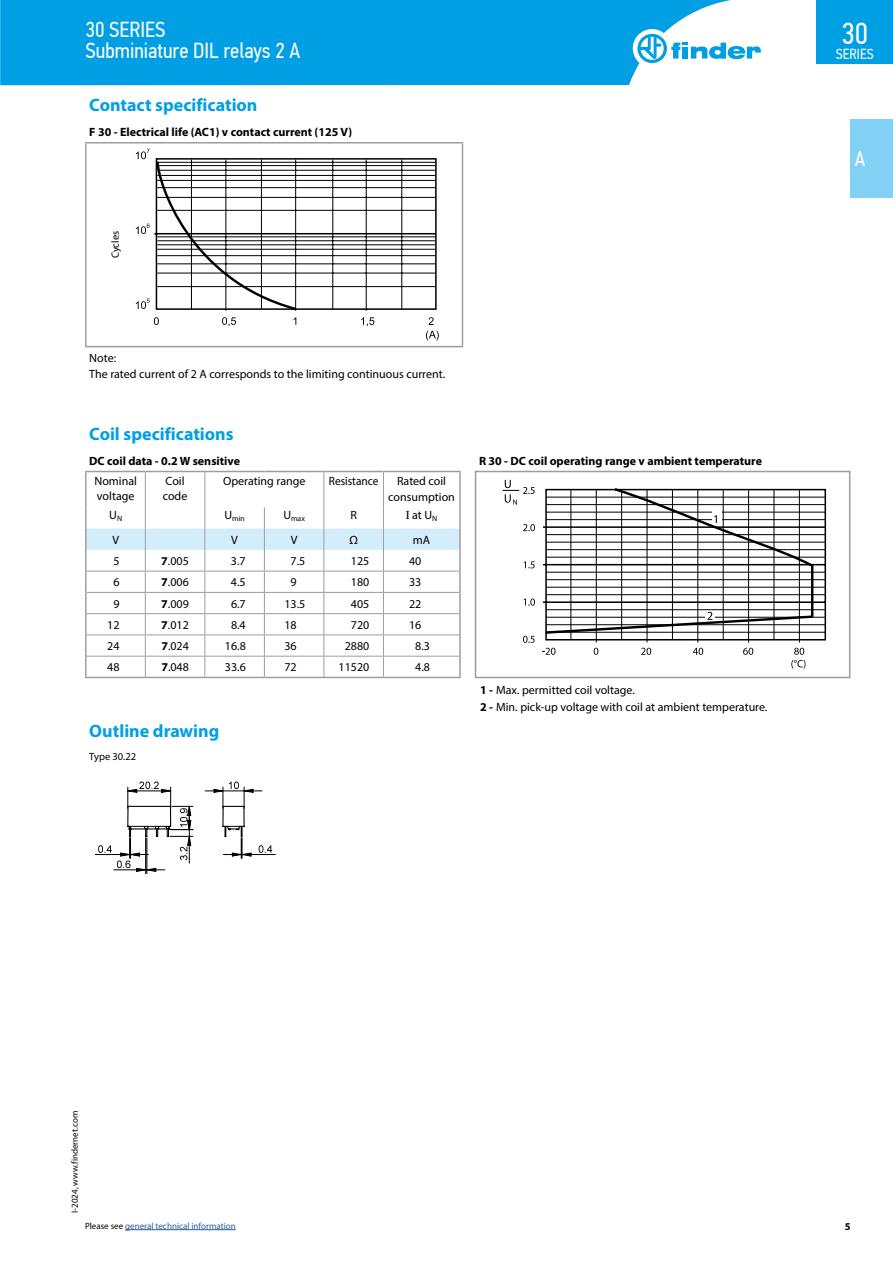
<style>
.page{position:relative;width:893px;height:1263px;background:#fff}
.page>*{position:absolute;margin:0;border:0;box-sizing:border-box;transform-origin:0 0}
.t1{font:30.3px "PF Din Text Cond Pro";color:#fff}
.t2{font:21.75px/21px "PF Din Text Cond Pro";color:#fff}
.t3{font:21px "PF Din Text Cond Pro";color:#fff}
.t4{font:700 18px "Myriad Pro";color:#009fe3}
.t5{font:14.55px "PF Din Text Cond Pro";color:#fff}
.t6{font:12px/16.2px "Myriad Pro";color:#000}
.t7{font:700 12px "Myriad Pro";color:#000}
.t8{font:12px "Myriad Pro";color:#000;scale:.95 1}
.t9{font:10.5px "Myriad Pro";color:#000}
.t10{font:700 10.5px "Myriad Pro";color:#000}
.t11{font:9px "Myriad Pro";color:#275b9b}
.t12{font:9px "Myriad Pro";color:#000}
.t13{font:7.8px "Myriad Pro";color:#000}
.s1{font-family:"Times"}
.s2{font-weight:700}
.s3{color:#000}
</style>
<div class="page">
<div style="left:850px;top:119px;width:43px;height:79px;background:#83d0f5"></div>
<hr style="left:85px;top:142px;width:378px;height:1px;background:#9d9d9c">
<hr style="left:85px;top:143px;width:2px;height:203px;background:#9d9d9c">
<hr style="left:462px;top:143px;width:1px;height:203px;background:#9d9d9c">
<hr style="left:85px;top:346px;width:378px;height:1px;background:#9d9d9c">
<svg style="left:136px;top:149px;width:303px;height:192px"></svg>
<hr style="left:85px;top:471px;width:60px;height:1px;background:#9d9d9c">
<hr style="left:85px;top:472px;width:2px;height:35px;background:#9d9d9c">
<hr style="left:145px;top:471px;width:60px;height:1px;background:#9d9d9c">
<hr style="left:205px;top:471px;width:59px;height:1px;background:#9d9d9c">
<hr style="left:264px;top:471px;width:60px;height:1px;background:#9d9d9c">
<hr style="left:324px;top:471px;width:59px;height:1px;background:#9d9d9c">
<hr style="left:383px;top:471px;width:78px;height:1px;background:#9d9d9c">
<hr style="left:459px;top:472px;width:2px;height:35px;background:#9d9d9c">
<hr style="left:85px;top:507px;width:2px;height:22px;background:#9d9d9c">
<hr style="left:459px;top:507px;width:2px;height:22px;background:#9d9d9c">
<hr style="left:85px;top:550px;width:2px;height:21px;background:#9d9d9c">
<hr style="left:459px;top:550px;width:2px;height:21px;background:#9d9d9c">
<hr style="left:85px;top:571px;width:2px;height:21px;background:#9d9d9c">
<hr style="left:85px;top:592px;width:2px;height:22px;background:#9d9d9c">
<hr style="left:85px;top:614px;width:2px;height:21px;background:#9d9d9c">
<hr style="left:459px;top:571px;width:2px;height:21px;background:#9d9d9c">
<hr style="left:459px;top:592px;width:2px;height:22px;background:#9d9d9c">
<hr style="left:459px;top:614px;width:2px;height:21px;background:#9d9d9c">
<hr style="left:85px;top:635px;width:2px;height:21px;background:#9d9d9c">
<hr style="left:459px;top:635px;width:2px;height:21px;background:#9d9d9c">
<hr style="left:85px;top:656px;width:2px;height:21px;background:#9d9d9c">
<hr style="left:85px;top:677px;width:60px;height:1px;background:#9d9d9c">
<hr style="left:145px;top:677px;width:60px;height:1px;background:#9d9d9c">
<hr style="left:205px;top:677px;width:59px;height:1px;background:#9d9d9c">
<hr style="left:264px;top:677px;width:60px;height:1px;background:#9d9d9c">
<hr style="left:324px;top:677px;width:59px;height:1px;background:#9d9d9c">
<hr style="left:459px;top:656px;width:2px;height:21px;background:#9d9d9c">
<hr style="left:383px;top:677px;width:78px;height:1px;background:#9d9d9c">
<hr style="left:145px;top:472px;width:1px;height:35px;background:#9d9d9c">
<hr style="left:204px;top:472px;width:1px;height:35px;background:#9d9d9c">
<hr style="left:383px;top:472px;width:1px;height:35px;background:#9d9d9c">
<svg style="left:86px;top:507px;width:374px;height:170px"></svg>
<hr style="left:85px;top:529px;width:2px;height:21px;background:#9d9d9c">
<hr style="left:459px;top:529px;width:2px;height:21px;background:#9d9d9c">
<hr style="left:324px;top:472px;width:1px;height:35px;background:#9d9d9c">
<svg style="left:524px;top:598px;width:11px;height:8px"></svg>
<svg style="left:523px;top:636px;width:12px;height:7px"></svg>
<svg style="left:524px;top:561px;width:11px;height:7px"></svg>
<svg style="left:503px;top:480px;width:32px;height:25px"></svg>
<svg style="left:523px;top:524px;width:12px;height:7px"></svg>
<svg style="left:743px;top:648px;width:10px;height:7px"></svg>
<svg style="left:542px;top:648px;width:14px;height:7px"></svg>
<svg style="left:594px;top:648px;width:4px;height:7px"></svg>
<svg style="left:693px;top:648px;width:10px;height:7px"></svg>
<svg style="left:641px;top:648px;width:10px;height:7px"></svg>
<hr style="left:748px;top:490px;width:1px;height:152px;background:#000">
<hr style="left:799px;top:490px;width:1px;height:152px;background:#000">
<hr style="left:647px;top:490px;width:1px;height:152px;background:#000">
<hr style="left:697px;top:490px;width:1px;height:152px;background:#000">
<hr style="left:596px;top:490px;width:1px;height:152px;background:#000">
<svg style="left:543px;top:488px;width:283px;height:153px"></svg>
<svg style="left:791px;top:648px;width:14px;height:20px"></svg>
<div style="left:475px;top:471px;width:375px;height:207px;border:2px solid #9d9d9c"></div>
<hr style="left:205px;top:791px;width:57px;height:1px;background:#000">
<svg style="left:259px;top:845px;width:13px;height:8px"></svg>
<svg style="left:214px;top:781px;width:39px;height:77px"></svg>
<hr style="left:223px;top:854px;width:52px;height:1px;background:#000">
<hr style="left:95px;top:854px;width:53px;height:1px;background:#000">
<hr style="left:145px;top:838px;width:1px;height:36px;background:#000">
<hr style="left:147px;top:838px;width:1px;height:36px;background:#000">
<svg style="left:98px;top:781px;width:95px;height:90px"></svg>
<hr style="left:189px;top:812px;width:1px;height:51px;background:#000">
<hr style="left:125px;top:1229px;width:111px;height:1px;background:#275b9b">
<div style="left:0;top:0;width:731px;height:85px;background:#009fe3"></div>
<div style="left:633px;top:29px;width:38px;height:39px;background:#fff;border-radius:50%"></div>
<svg style="left:637px;top:34px;width:124px;height:29px"></svg>
<div style="left:816px;top:0;width:77px;height:64px;background:#009fe3"></div>
<h2 class="t2" style="left:85px;top:19px;width:216px">30 SERIES<br>Subminiature DIL relays 2 A</h2>
<h3 class="t4" style="left:89px;top:93px;width:170px">Contact specification</h3>
<p class="t7" style="left:89px;top:124px;width:264px">F 30 - Electrical life (AC1) v contact current (125 V)</p>
<p class="t9" style="left:109px;top:258px;width:29px;rotate:-90deg">Cycles</p>
<p class="t6" style="left:89px;top:349px;width:357px">Note:<br>The rated current of 2 A corresponds to the limiting continuous current.</p>
<h3 class="t4" style="left:89px;top:422px;width:146px">Coil specifications</h3>
<p class="t7" style="left:89px;top:453px;width:152px">DC coil data - 0.2 W sensitive</p>
<p class="t7" style="left:479px;top:453px;width:285px">R 30 - DC coil operating range v ambient temperature</p>
<p class="t6" style="left:94px;top:473px;width:44px;line-height:15px">Nominal voltage</p>
<p class="t6" style="left:163px;top:473px;width:26px;line-height:15px">Coil code</p>
<p class="t6" style="left:223px;top:472px;width:84px">Operating range</p>
<p class="t8" style="left:329px;top:473px;width:54px">Resistance</p>
<p class="t6" style="left:388px;top:472px;width:68px;text-align:center">Rated coil consumption</p>
<p class="t6" style="left:109px;top:507px;width:14px">U<sub>N</sub></p>
<p class="t13" style="left:224px;top:513px;width:22px"><sup>U</sup>min</p>
<p class="t13" style="left:283px;top:513px;width:23px"><sup>U</sup>max</p>
<p class="t6" style="left:350px;top:507px;width:8px">R</p>
<p class="t6" style="left:406px;top:507px;width:33px"><span class="s1">I</span> at U<sub>N</sub></p>
<p class="t6" style="left:112px;top:531px;width:8px">V</p>
<p class="t6" style="left:231px;top:531px;width:8px">V</p>
<p class="t6" style="left:291px;top:531px;width:8px">V</p>
<p class="t6" style="left:349px;top:531px;width:10px">Ω</p>
<p class="t6" style="left:413px;top:531px;width:19px">mA</p>
<p class="t6" style="left:113px;top:553px;width:8px">5</p>
<p class="t6" style="left:161px;top:553px;width:29px"><span class="s2">7</span>.005</p>
<p class="t6" style="left:231px;top:553px;width:16px">3.7</p>
<p class="t6" style="left:290px;top:553px;width:16px">7.5</p>
<p class="t6" style="left:351px;top:553px;width:20px">125</p>
<p class="t6" style="left:409px;top:553px;width:14px">40</p>
<p class="t6" style="left:113px;top:574px;width:8px">6</p>
<p class="t6" style="left:161px;top:574px;width:29px"><span class="s2">7</span>.006</p>
<p class="t6" style="left:231px;top:574px;width:16px">4.5</p>
<p class="t6" style="left:291px;top:574px;width:8px">9</p>
<p class="t6" style="left:351px;top:574px;width:20px">180</p>
<p class="t6" style="left:409px;top:574px;width:14px">33</p>
<p class="t6" style="left:113px;top:595px;width:8px">9</p>
<p class="t6" style="left:161px;top:595px;width:29px"><span class="s2">7</span>.009</p>
<p class="t6" style="left:231px;top:595px;width:16px">6.7</p>
<p class="t6" style="left:284px;top:595px;width:22px">13.5</p>
<p class="t6" style="left:351px;top:595px;width:20px">405</p>
<p class="t6" style="left:409px;top:595px;width:14px">22</p>
<p class="t6" style="left:107px;top:616px;width:14px">12</p>
<p class="t6" style="left:161px;top:616px;width:29px"><span class="s2">7</span>.012</p>
<p class="t6" style="left:231px;top:616px;width:16px">8.4</p>
<p class="t6" style="left:284px;top:616px;width:14px">18</p>
<p class="t6" style="left:351px;top:616px;width:20px">720</p>
<p class="t6" style="left:409px;top:616px;width:14px">16</p>
<p class="t6" style="left:107px;top:638px;width:14px">24</p>
<p class="t6" style="left:161px;top:638px;width:29px"><span class="s2">7</span>.024</p>
<p class="t6" style="left:225px;top:638px;width:22px">16.8</p>
<p class="t6" style="left:284px;top:638px;width:14px">36</p>
<p class="t6" style="left:345px;top:638px;width:26px">2880</p>
<p class="t6" style="left:415px;top:638px;width:16px">8.3</p>
<p class="t6" style="left:107px;top:659px;width:14px">48</p>
<p class="t6" style="left:161px;top:659px;width:29px"><span class="s2">7</span>.048</p>
<p class="t6" style="left:225px;top:659px;width:22px">33.6</p>
<p class="t6" style="left:284px;top:659px;width:14px">72</p>
<p class="t6" style="left:339px;top:659px;width:32px">11520</p>
<p class="t6" style="left:415px;top:659px;width:16px">4.8</p>
<p class="t6" style="left:480px;top:682px;width:289px"><span class="s2">1 -</span> Max. permitted coil voltage.<br><span class="s2">2 -</span> Min. pick-up voltage with coil at ambient temperature.</p>
<h3 class="t4" style="left:89px;top:720px;width:131px">Outline drawing</h3>
<p class="t9" style="left:89px;top:750px;width:48px">Type 30.22</p>
<h1 class="t1" style="left:841px;top:16px;width:28px">30</h1>
<p class="t5" style="left:836px;top:45px;width:39px">SERIES</p>
<h3 class="t3" style="left:855px;top:147px;width:12px">A</h3>
<p class="t12" style="left:69px;top:1213px;width:103px;rotate:-90deg">I-2024, www.findernet.com</p>
<p class="t11" style="left:85px;top:1220px;width:152px"><span class="s3">Please see</span> general technical information</p>
<p class="t10" style="left:845px;top:1219px;width:7px">5</p>
</div>
